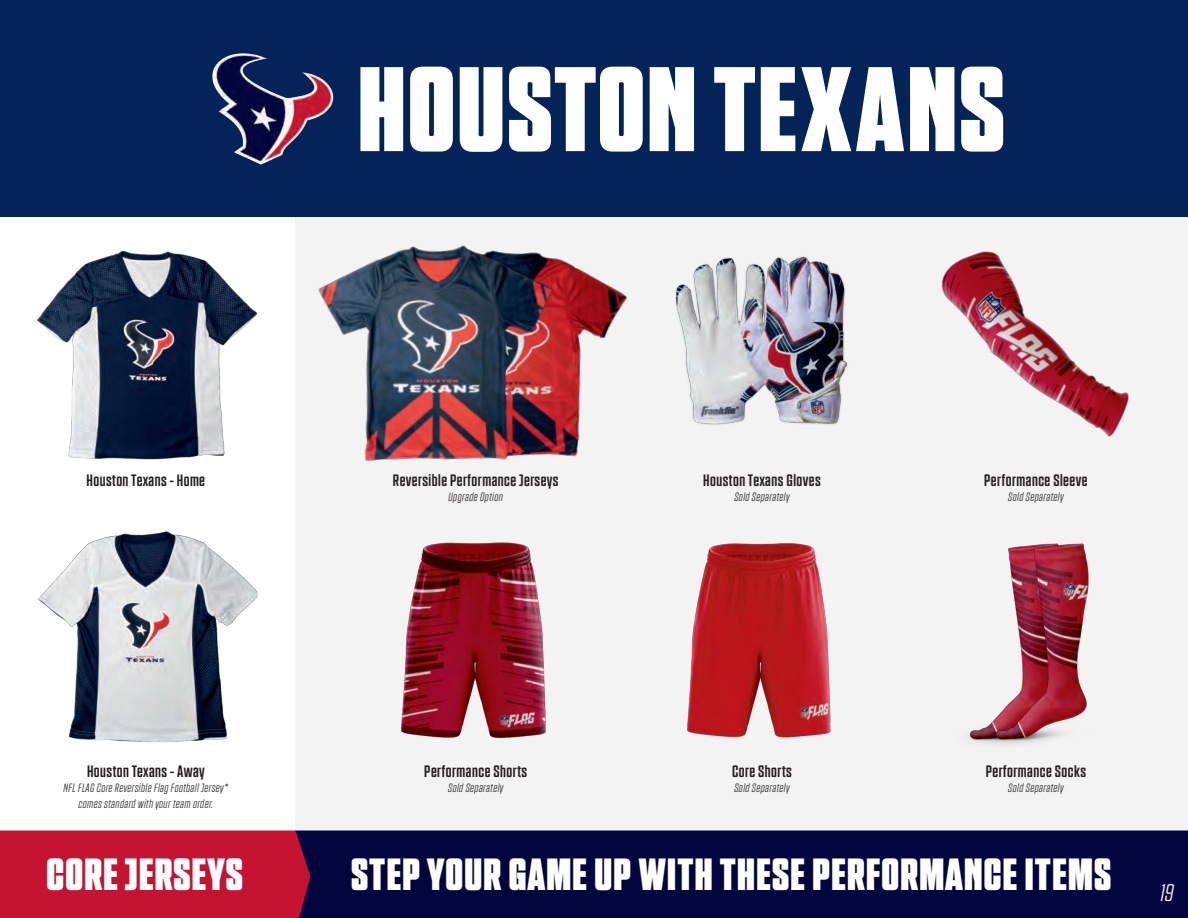
<style>
.page{position:relative;width:1188px;height:918px;background:#fff}
.page>*{position:absolute;margin:0;border:0;box-sizing:border-box;transform-origin:0 0}
.t1{font:120px "NTF Grand Black";letter-spacing:.02em;color:#fff}
.t2{font:45px "NTF Grand Black";letter-spacing:.03em;color:#fff}
.t3{font:italic 24px "NTF Grand Light";color:#fbf8f8;scale:1.05 1}
.t4{font:16.5px "NTF Grand Medium";letter-spacing:.03em;color:#231f20}
.t5{font:italic 12px/15.6px "NTF Grand Light";letter-spacing:.03em;color:#231f20;text-align:center}
</style>
<div class="page">
<div style="left:295px;top:217px;width:893px;height:615px;background:#f3f3f3"></div>
<img style="left:687px;top:543px;width:144px;height:195px">
<img style="left:675px;top:256px;width:173px;height:169px">
<img style="left:401px;top:542px;width:145px;height:197px">
<img style="left:969px;top:543px;width:120px;height:202px">
<img style="left:941px;top:251px;width:188px;height:186px">
<img style="left:38px;top:531px;width:219px;height:212px">
<img style="left:37px;top:251px;width:220px;height:209px">
<img style="left:574px;top:267px;width:53px;height:190px">
<img style="left:318px;top:245px;width:256px;height:216px">
<div style="left:0;top:0;width:1188px;height:217px;background:#042459"></div>
<div style="left:310px;top:831px;width:878px;height:87px;background:#03053e"></div>
<div style="left:0;top:831px;width:310px;height:87px;background:#c51432"></div>
<img style="left:212px;top:53px;width:122px;height:112px">
<h1 class="t1" style="left:358px;top:39px;width:648px">HOUSTON TEXANS</h1>
<h3 class="t4" style="left:87px;top:470px;width:120px">Houston Texans - Home</h3>
<h3 class="t4" style="left:393px;top:470px;width:167px">Reversible Performance Jerseys</h3>
<p class="t5" style="left:449px;top:489px;width:56px">Upgrade Option</p>
<h3 class="t4" style="left:703px;top:470px;width:119px">Houston Texans Gloves</h3>
<p class="t5" style="left:734px;top:489px;width:57px">Sold Separately</p>
<h3 class="t4" style="left:984px;top:470px;width:105px">Performance Sleeve</h3>
<p class="t5" style="left:1008px;top:489px;width:57px">Sold Separately</p>
<h3 class="t4" style="left:87px;top:762px;width:119px">Houston Texans - Away</h3>
<p class="t5" style="left:64px;top:780px;width:166px">NFL FLAG Core Reversible Flag Football Jersey* comes standard with your team order.</p>
<h3 class="t4" style="left:424px;top:762px;width:104px">Performance Shorts</h3>
<p class="t5" style="left:448px;top:780px;width:57px">Sold Separately</p>
<h3 class="t4" style="left:732px;top:762px;width:61px">Core Shorts</h3>
<p class="t5" style="left:734px;top:780px;width:57px">Sold Separately</p>
<h3 class="t4" style="left:986px;top:762px;width:102px">Performance Socks</h3>
<p class="t5" style="left:1008px;top:780px;width:57px">Sold Separately</p>
<h2 class="t2" style="left:47px;top:848px;width:198px">CORE JERSEYS</h2>
<h2 class="t2" style="left:351px;top:848px;width:761px">STEP YOUR GAME UP WITH THESE PERFORMANCE ITEMS</h2>
<h3 class="t3" style="left:1160px;top:878px;width:15px">19</h3>
</div>
